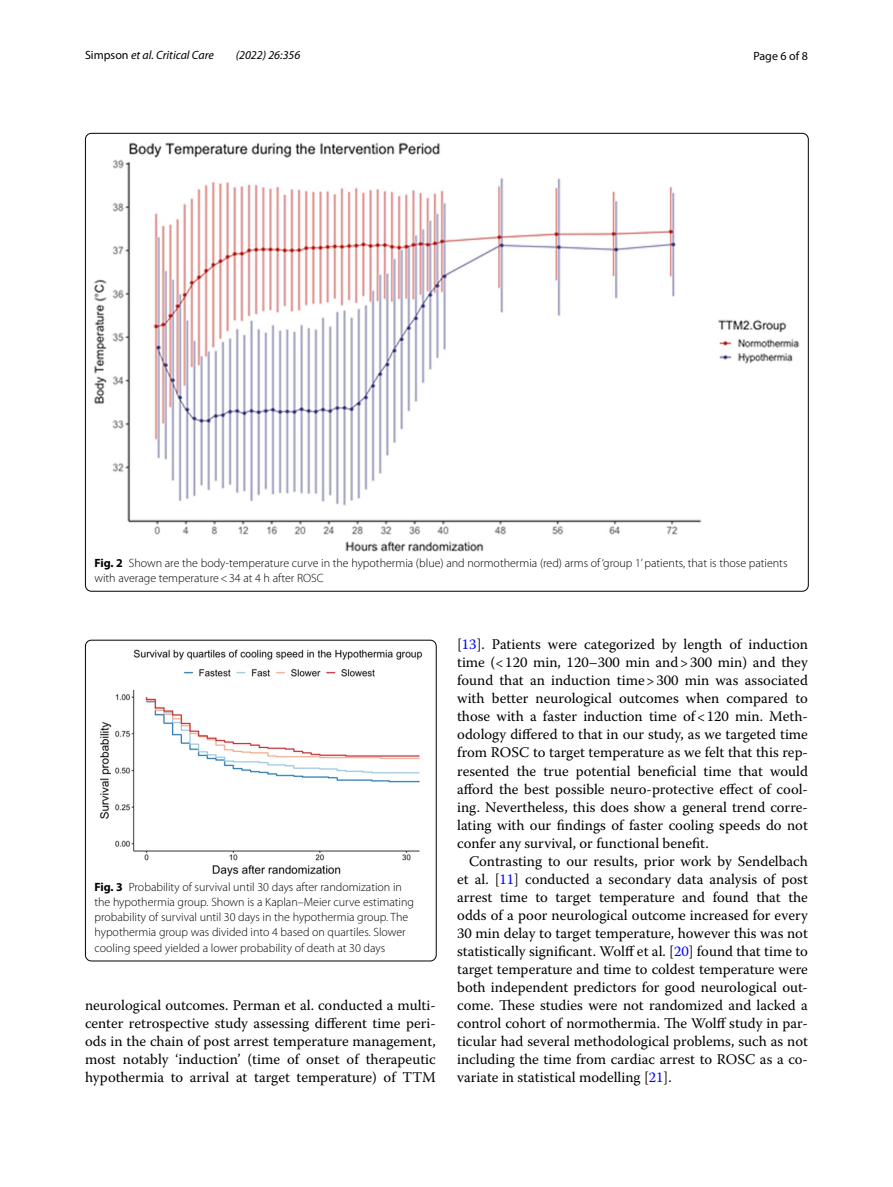
<style>
.page{position:relative;width:893px;height:1187px;background:#fff}
.page>*{position:absolute;margin:0;border:0;box-sizing:border-box;transform-origin:0 0}
.t1{font:14.7px/18px "Warnock Pro";color:#000;text-align:justify}
.t2{font:300 12px/15px "Myriad Pro";color:#000}
.t3{font:italic 12px "Myriad Pro";color:#000}
.t4{font:12px "Myriad Pro";color:#000}
.s1{font-style:normal}
.s2{font-weight:700}
.s3{color:#00f}
</style>
<div class="page">
<img style="left:94px;top:142px;width:706px;height:410px">
<img style="left:99px;top:649px;width:323px;height:227px">
<div style="left:85px;top:640px;width:351px;height:321px;border:1px solid #000;border-radius:6px"></div>
<p class="t3" style="left:85px;top:48px;width:130px"><span class="s1">Simpson</span> et al. Critical Care</p>
<p class="t3" style="left:236px;top:48px;width:66px">(2022) 26:356</p>
<p class="t4" style="left:753px;top:48px;width:56px">Page 6 of 8</p>
<p class="t2" style="left:94px;top:556px;width:695px"><span class="s2">Fig. 2</span> Shown are the body-temperature curve in the hypothermia (blue) and normothermia (red) arms of ‘group 1’ patients, that is those patients with average temperature&lt;34 at 4 h after ROSC</p>
<p class="t2" style="left:94px;top:880px;width:321px"><span class="s2">Fig. 3</span> Probability of survival until 30 days after randomization in the hypothermia group. Shown is a Kaplan–Meier curve estimating probability of survival until 30 days in the hypothermia group. The hypothermia group was divided into 4 based on quartiles. Slower cooling speed yielded a lower probability of death at 30 days</p>
<p class="t1" style="left:85px;top:995px;width:352px">neurological outcomes. Perman et al. conducted a multi&shy;center retrospective study assessing different time peri&shy;ods in the chain of post arrest temperature management, most notably ‘induction’ (time of onset of therapeutic hypothermia to arrival at target temperature) of TTM</p>
<p class="t1" style="left:457px;top:635px;width:352px">[<span class="s3">13</span>]. Patients were categorized by length of induction time (&lt;120 min, 120–300 min and&gt;300 min) and they found that an induction time&gt;300 min was associated with better neurological outcomes when compared to those with a faster induction time of&lt;120 min. Meth&shy;odology differed to that in our study, as we targeted time from ROSC to target temperature as we felt that this rep&shy;resented the true potential beneficial time that would afford the best possible neuro-protective effect of cool&shy;ing. Nevertheless, this does show a general trend corre&shy;lating with our findings of faster cooling speeds do not confer any survival, or functional benefit.</p>
<p class="t1" style="left:457px;top:851px;width:352px;text-indent:12px">Contrasting to our results, prior work by Sendelbach et al. [<span class="s3">11</span>] conducted a secondary data analysis of post arrest time to target temperature and found that the odds of a poor neurological outcome increased for every 30 min delay to target temperature, however this was not statistically significant. Wolff et al. [<span class="s3">20</span>] found that time to target temperature and time to coldest temperature were both independent predictors for good neurological out&shy;come. These studies were not randomized and lacked a control cohort of normothermia. The Wolff study in par&shy;ticular had several methodological problems, such as not including the time from cardiac arrest to ROSC as a co&shy;variate in statistical modelling [<span class="s3">21</span>].</p>
</div>
